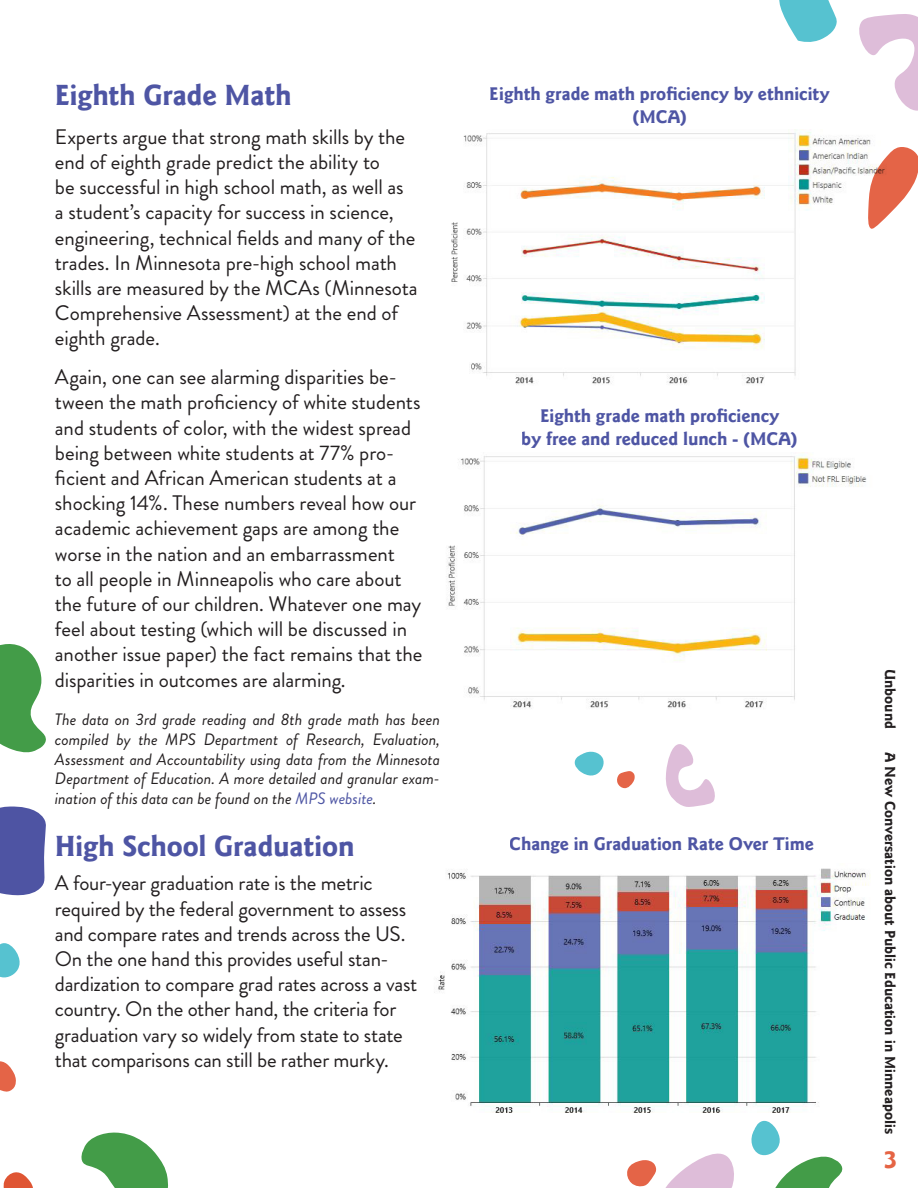
<style>
.page{position:relative;width:918px;height:1188px;background:#fff}
.page>*{position:absolute;margin:0;border:0;box-sizing:border-box;transform-origin:0 0}
.t1{font:700 30px "Goudy Sans Pro";letter-spacing:-.005em;color:#4e55a4}
.t2{font:700 27px "Goudy Sans Pro";color:#e56444}
.t3{font:21px/25.2px "Brandon Grotesque";letter-spacing:-.005em;color:#231f20}
.t4{font:700 18.9px/23.2px "Goudy Sans Pro";letter-spacing:-.005em;color:#4e55a4;text-align:center}
.t5{font:italic 16.5px/19.8px "Brandon Grotesque";color:#231f20;text-align:justify}
.t6{font:700 15px "Goudy Sans Pro";color:#231f20}
.s1{color:#4e56a4}
</style>
<div class="page">
<svg style="left:0;top:806px;width:46px;height:90px;background:#5e64ab"></svg>
<svg style="left:0;top:644px;width:46px;height:109px"></svg>
<svg style="left:574px;top:751px;width:30px;height:25px"></svg>
<svg style="left:617px;top:771px;width:18px;height:17px"></svg>
<svg style="left:0;top:1061px;width:16px;height:31px"></svg>
<img style="left:447px;top:452px;width:420px;height:257px">
<svg style="left:859px;top:14px;width:59px;height:97px"></svg>
<svg style="left:910px;top:149px;width:8px;height:41px"></svg>
<svg style="left:779px;top:0;width:58px;height:42px"></svg>
<svg style="left:0;top:943px;width:20px;height:35px"></svg>
<svg style="left:751px;top:1120px;width:92px;height:68px"></svg>
<svg style="left:627px;top:1153px;width:107px;height:35px"></svg>
<svg style="left:81px;top:1132px;width:87px;height:56px"></svg>
<svg style="left:665px;top:744px;width:50px;height:63px"></svg>
<svg style="left:3px;top:1172px;width:30px;height:16px"></svg>
<img style="left:451px;top:132px;width:459px;height:253px">
<img style="left:434px;top:868px;width:436px;height:245px">
<p class="t1" style="left:55px;top:78px;width:238px">Eighth Grade Math</p>
<p class="t3" style="left:55px;top:124px;width:364px">Experts argue that strong math skills by the end of eighth grade predict the ability to<br>be successful in high school math, as well as a student’s capacity for success in science, engineering, technical fields and many of the trades. In Minnesota pre-high school math skills are measured by the MCAs (Minnesota Comprehensive Assessment) at the end of eighth grade.</p>
<p class="t3" style="left:55px;top:365px;width:369px">Again, one can see alarming disparities be&shy;tween the math proficiency of white students and students of color, with the widest spread being between white students at 77% pro&shy;ficient and African American students at a shocking 14%. These numbers reveal how our academic achievement gaps are among the worse in the nation and an embarrassment<br>to all people in Minneapolis who care about the future of our children. Whatever one may feel about testing (which will be discussed in another issue paper) the fact remains that the disparities in outcomes are alarming.</p>
<p class="t5" style="left:55px;top:710px;width:387px">The data on 3rd grade reading and 8th grade math has been compiled by the MPS Department of Research, Evaluation, Assessment and Accountability using data from the Minnesota Department of Education. A more detailed and granular exam&shy;ination of this data can be found on the <span class="s1">MPS website</span>.</p>
<p class="t1" style="left:55px;top:829px;width:301px">High School Graduation</p>
<p class="t3" style="left:55px;top:871px;width:364px">A four-year graduation rate is the metric required by the federal government to assess and compare rates and trends across the US.<br>On the one hand this provides useful stan&shy;dardization to compare grad rates across a vast country. On the other hand, the criteria for graduation vary so widely from state to state that comparisons can still be rather murky.</p>
<p class="t4" style="left:490px;top:82px;width:341px">Eighth grade math proficiency by ethnicity (MCA)</p>
<p class="t4" style="left:522px;top:404px;width:277px">Eighth grade math proficiency<br>by free and reduced lunch - (MCA)</p>
<p class="t4" style="left:510px;top:832px;width:306px">Change in Graduation Rate Over Time</p>
<p class="t6" style="left:899px;top:669px;width:62px;rotate:90deg">Unbound</p>
<p class="t6" style="left:899px;top:752px;width:383px;rotate:90deg">A New Conversation about Public Education in Minneapolis</p>
<p class="t2" style="left:883px;top:1143px;width:15px">3</p>
</div>
